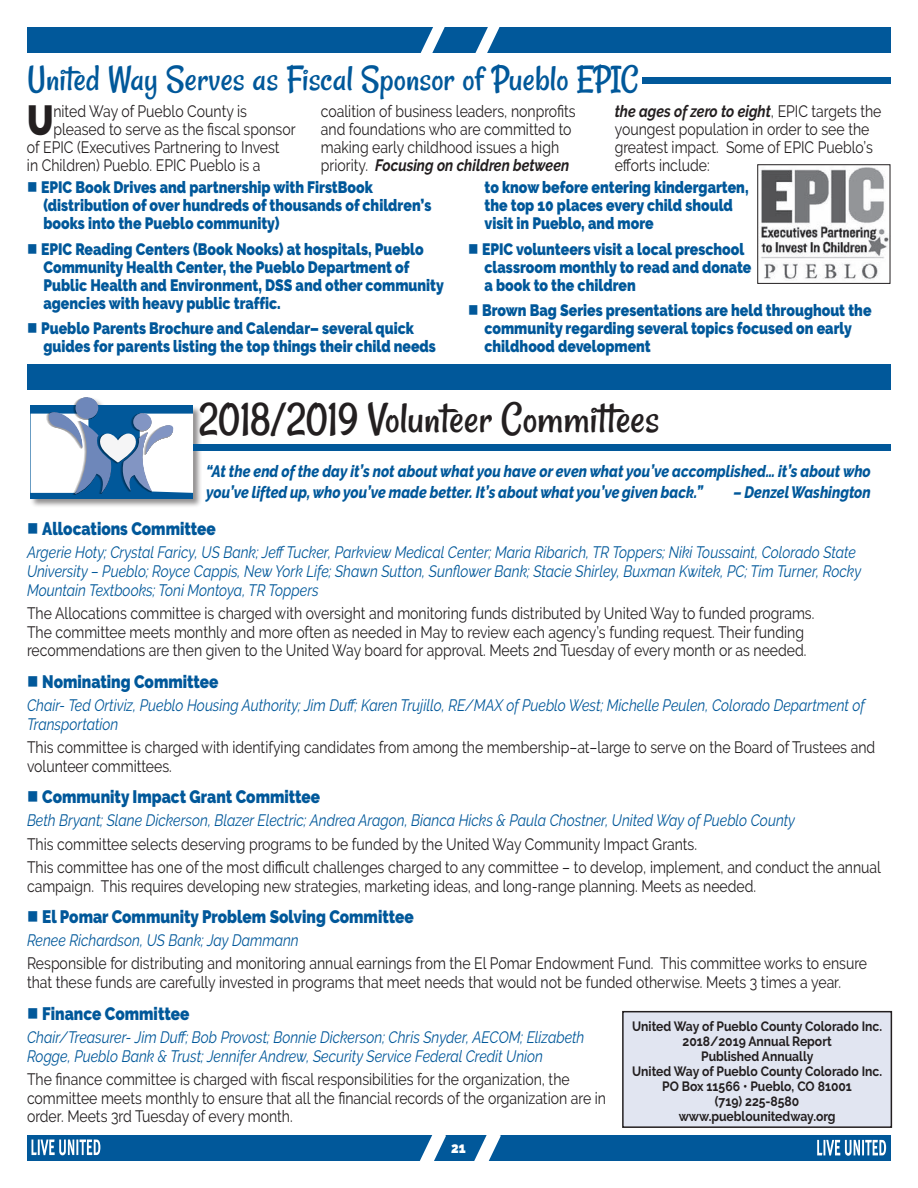
<style>
.page{position:relative;width:918px;height:1188px;background:#fff}
.page>*{position:absolute;margin:0;border:0;box-sizing:border-box;transform-origin:0 0}
.Rancho_30{font:45px "Rancho";color:#231f20}
.Text_11pt{font:900 41.85px "Raleway";color:#231f20;scale:.85 1}
.Rancho_30-2{font:37.5px "Rancho";color:#01589a}
.t1{font:900 18px "Raleway";color:#01589a;scale:.85 1}
.OTHER_UNITED_WAY_FUN{font:16.5px/18.8px "Raleway";color:#231f20;scale:.85 1}
.OTHER_UNITED_WAY_FUN-2{font:italic 16.5px/18.8px "Raleway";color:#01589a;scale:.85 1}
.t2{font:900 16.5px/18px "Raleway";color:#01589a;scale:.85 1}
.Text_11pt-2{font:16.5px/18px "Raleway";color:#231f20;scale:.85 1}
.OTHER_UNITED_WAY_FUN-3{font:italic 800 16.5px/21px "Raleway";color:#01589a;scale:.85 1}
.t3{font:900 15px "Raleway";color:#fff;scale:.85 1}
.t4{font:700 13.5px "Raleway";color:#231f20;scale:.9 1}
.s1{font-weight:700;font-style:italic}
</style>
<div class="page">
<div style="left:27px;top:1135px;width:864px;height:26px;background:#01589a"></div>
<svg style="left:31px;top:1140px;width:69px;height:15px"></svg>
<svg style="left:817px;top:1140px;width:69px;height:16px"></svg>
<svg style="left:420px;top:1135px;width:26px;height:26px"></svg>
<svg style="left:474px;top:1135px;width:27px;height:26px"></svg>
<div style="left:27px;top:27px;width:864px;height:25px;background:#01589a"></div>
<svg style="left:421px;top:27px;width:24px;height:25px"></svg>
<svg style="left:476px;top:27px;width:24px;height:25px"></svg>
<img style="left:760px;top:167px;width:128px;height:113px">
<div style="left:757px;top:164px;width:133px;height:120px;border:1px solid #231f20"></div>
<div style="left:30px;top:397px;width:172px;height:111px;background:#231f20;opacity:.5"></div>
<div style="left:31px;top:406px;width:162px;height:93px;background:#01589a"></div>
<svg style="left:31px;top:397px;width:162px;height:98px"></svg>
<div style="left:623px;top:1012px;width:268px;height:115px;background:#e1e5f1"></div>
<div style="left:622px;top:1011px;width:270px;height:117px;border:2px solid #231f20"></div>
<div style="left:643px;top:77px;width:248px;height:7px;background:#01589a"></div>
<div style="left:27px;top:364px;width:864px;height:25px;background:#01589a"></div>
<div style="left:193px;top:445px;width:698px;height:6px;background:#01589a"></div>
<p class="Rancho_30-2" style="left:27px;top:56px;width:614px">United Way Serves as Fiscal Sponsor of Pueblo EPIC</p>
<p class="Text_11pt" style="left:27px;top:96px;width:33px">U</p>
<p class="Text_11pt-2" style="left:53px;top:102px;width:229px">nited Way of Pueblo County is</p>
<p class="Text_11pt-2" style="left:321px;top:102px;width:301px">coalition of business leaders, nonprofits and foundations who are committed to making early childhood issues a high priority. <span class="s1">Focusing on children between</span></p>
<p class="Text_11pt-2" style="left:615px;top:102px;width:315px"><span class="s1">the ages of zero to eight</span>, EPIC targets the youngest population in order to see the greatest impact. Some of EPIC Pueblo’s efforts include:</p>
<p class="t2" style="left:41px;top:179px;width:461px">EPIC Book Drives and partnership with FirstBook (distribution of over hundreds of thousands of children’s books into the Pueblo community)</p>
<p class="t2" style="left:41px;top:240px;width:475px">EPIC Reading Centers (Book Nooks) at hospitals, Pueblo Community Health Center, the Pueblo Department of Public Health and Environment, DSS and other community agencies with heavy public traffic.</p>
<p class="t2" style="left:41px;top:320px;width:466px">Pueblo Parents Brochure and Calendar– several quick guides for parents listing the top things their child needs</p>
<p class="Text_11pt-2" style="left:53px;top:120px;width:286px">pleased to serve as the fiscal sponsor</p>
<p class="Text_11pt-2" style="left:27px;top:138px;width:299px">of EPIC (Executives Partnering to Invest</p>
<p class="Text_11pt-2" style="left:27px;top:156px;width:276px">in Children) Pueblo. EPIC Pueblo is a</p>
<p class="t2" style="left:485px;top:179px;width:312px">to know before entering kindergarten, the top 10 places every child should visit in Pueblo, and more</p>
<p class="t2" style="left:482px;top:240px;width:319px">EPIC volunteers visit a local preschool classroom monthly to read and donate a book to the children</p>
<p class="t2" style="left:482px;top:302px;width:460px">Brown Bag Series presentations are held throughout the community regarding several topics focused on early childhood development</p>
<p class="Rancho_30" style="left:199px;top:392px;width:462px">2018/2019 Volunteer Committees</p>
<p class="OTHER_UNITED_WAY_FUN-3" style="left:206px;top:460px;width:784px">“At the end of the day it’s not about what you have or even what you’ve accomplished… it’s about who you’ve lifted up, who you’ve made better. It’s about what you’ve given back.”</p>
<p class="OTHER_UNITED_WAY_FUN-3" style="left:734px;top:481px;width:163px">– Denzel Washington</p>
<p class="t1" style="left:42px;top:518px;width:206px">Allocations Committee</p>
<p class="OTHER_UNITED_WAY_FUN-2" style="left:27px;top:543px;width:983px">Argerie Hoty; Crystal Faricy, US Bank; Jeff Tucker, Parkview Medical Center; Maria Ribarich, TR Toppers; Niki Toussaint, Colorado State<br>University – Pueblo; Royce Cappis, New York Life; Shawn Sutton, Sunflower Bank; Stacie Shirley, Buxman Kwitek, PC; Tim Turner, Rocky<br>Mountain Textbooks; Toni Montoya, TR Toppers</p>
<p class="OTHER_UNITED_WAY_FUN" style="left:27px;top:604px;width:928px">The Allocations committee is charged with oversight and monitoring funds distributed by United Way to funded programs.<br>The committee meets monthly and more often as needed in May to review each agency’s funding request. Their funding recommendations are then given to the United Way board for approval. Meets 2nd Tuesday of every month or as needed.</p>
<p class="t1" style="left:42px;top:671px;width:209px">Nominating Committee</p>
<p class="OTHER_UNITED_WAY_FUN-2" style="left:27px;top:696px;width:987px">Chair- Ted Ortiviz, Pueblo Housing Authority; Jim Duff; Karen Trujillo, RE/MAX of Pueblo West; Michelle Peulen, Colorado Department of<br>Transportation</p>
<p class="OTHER_UNITED_WAY_FUN" style="left:27px;top:738px;width:999px">This committee is charged with identifying candidates from among the membership–at–large to serve on the Board of Trustees and volunteer committees.</p>
<p class="t1" style="left:42px;top:786px;width:328px">Community Impact Grant Committee</p>
<p class="OTHER_UNITED_WAY_FUN-2" style="left:27px;top:811px;width:905px">Beth Bryant; Slane Dickerson, Blazer Electric; Andrea Aragon, Bianca Hicks &amp; Paula Chostner, United Way of Pueblo County</p>
<p class="OTHER_UNITED_WAY_FUN" style="left:27px;top:834px;width:790px">This committee selects deserving programs to be funded by the United Way Community Impact Grants.</p>
<p class="OTHER_UNITED_WAY_FUN" style="left:27px;top:858px;width:1006px">This committee has one of the most difficult challenges charged to any committee – to develop, implement, and conduct the annual campaign. This requires developing new strategies, marketing ideas, and long-range planning. Meets as needed.</p>
<p class="t1" style="left:42px;top:906px;width:439px">El Pomar Community Problem Solving Committee</p>
<p class="OTHER_UNITED_WAY_FUN-2" style="left:27px;top:931px;width:321px">Renee Richardson, US Bank; Jay Dammann</p>
<p class="OTHER_UNITED_WAY_FUN" style="left:27px;top:954px;width:990px">Responsible for distributing and monitoring annual earnings from the El Pomar Endowment Fund. This committee works to ensure that these funds are carefully invested in programs that meet needs that would not be funded otherwise. Meets 3 times a year.</p>
<p class="t1" style="left:42px;top:1003px;width:175px">Finance Committee</p>
<p class="OTHER_UNITED_WAY_FUN-2" style="left:27px;top:1028px;width:657px">Chair/Treasurer- Jim Duff; Bob Provost; Bonnie Dickerson; Chris Snyder, AECOM; Elizabeth<br>Rogge, Pueblo Bank &amp; Trust; Jennifer Andrew, Security Service Federal Credit Union</p>
<p class="OTHER_UNITED_WAY_FUN" style="left:27px;top:1070px;width:683px">The finance committee is charged with fiscal responsibilities for the organization, the committee meets monthly to ensure that all the financial records of the organization are in order. Meets 3rd Tuesday of every month.</p>
<p class="t4" style="left:632px;top:1018px;width:279px">United Way of Pueblo County Colorado Inc.</p>
<p class="t4" style="left:683px;top:1033px;width:167px">2018/2019 Annual Report</p>
<p class="t4" style="left:701px;top:1048px;width:126px">Published Annually</p>
<p class="t4" style="left:632px;top:1063px;width:279px">United Way of Pueblo County Colorado Inc.</p>
<p class="t4" style="left:662px;top:1078px;width:212px">PO Box 11566 • Pueblo, CO 81001</p>
<p class="t4" style="left:715px;top:1093px;width:96px">(719) 225-8580</p>
<p class="t4" style="left:679px;top:1108px;width:176px">www.pueblounitedway.org</p>
<p class="t3" style="left:451px;top:1139px;width:19px">21</p>
</div>
